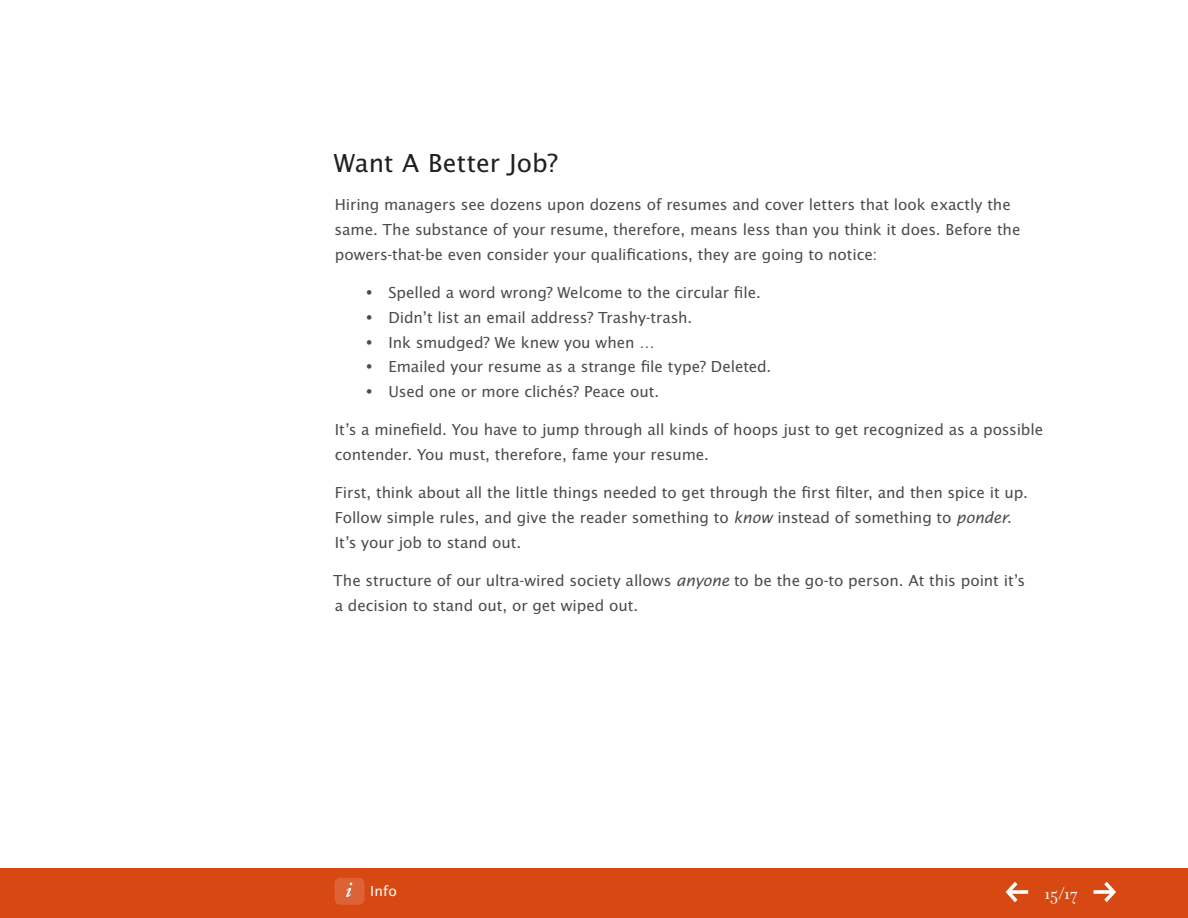
<style>
.page{position:relative;width:1188px;height:918px;background:#fff}
.page>*{position:absolute;margin:0;border:0;box-sizing:border-box;transform-origin:0 0}
.t1{font:27px "Lucida Sans EFOP";letter-spacing:.005em;color:#231f20}
.t2{font:18px "Filosofia OT";color:#fff}
.t3{font:16.5px/24.8px "Lucida Sans EFOP";letter-spacing:-.005em;color:#4b4c4d}
.t4{font:15px "Lucida Sans EFOP";color:#fff}
.s1{font-style:italic;font-size:16.8px}
</style>
<div class="page">
<div style="left:0;top:869px;width:1188px;height:49px;background:#d74812"></div>
<div style="left:334px;top:878px;width:30px;height:27px;background:#dd6336;border-radius:6px"></div>
<svg style="left:346px;top:883px;width:6px;height:14px"></svg>
<svg style="left:1006px;top:882px;width:22px;height:20px"></svg>
<svg style="left:1094px;top:882px;width:22px;height:20px"></svg>
<h1 class="t1" style="left:334px;top:148px;width:225px">Want A Better Job?</h1>
<p class="t3" style="left:335px;top:193px;width:687px">Hiring managers see dozens upon dozens of resumes and cover letters that look exactly the same. The substance of your resume, therefore, means less than you think it does. Before the powers-that-be even consider your qualifications, they are going to notice:</p>
<p class="t3" style="left:365px;top:281px;width:398px">• Spelled a word wrong? Welcome to the circular file.</p>
<p class="t3" style="left:365px;top:306px;width:329px">• Didn’t list an email address? Trashy-trash.</p>
<p class="t3" style="left:365px;top:331px;width:292px">• Ink smudged? We knew you when …</p>
<p class="t3" style="left:365px;top:355px;width:408px">• Emailed your resume as a strange file type? Deleted.</p>
<p class="t3" style="left:365px;top:380px;width:296px">• Used one or more clichés? Peace out.</p>
<p class="t3" style="left:335px;top:418px;width:710px">It’s a minefield. You have to jump through all kinds of hoops just to get recognized as a possible contender. You must, therefore, fame your resume.</p>
<p class="t3" style="left:335px;top:481px;width:695px">First, think about all the little things needed to get through the first filter, and then spice it up.<br>Follow simple rules, and give the reader something to <span class="s1">know</span> instead of something to <span class="s1">ponder</span>.<br>It’s your job to stand out.</p>
<p class="t3" style="left:333px;top:569px;width:694px">The structure of our ultra-wired society allows <span class="s1">anyone</span> to be the go-to person. At this point it’s a decision to stand out, or get wiped out.</p>
<p class="t4" style="left:370px;top:883px;width:28px">Info</p>
<p class="t2" style="left:1044px;top:884px;width:35px">15/17</p>
</div>
